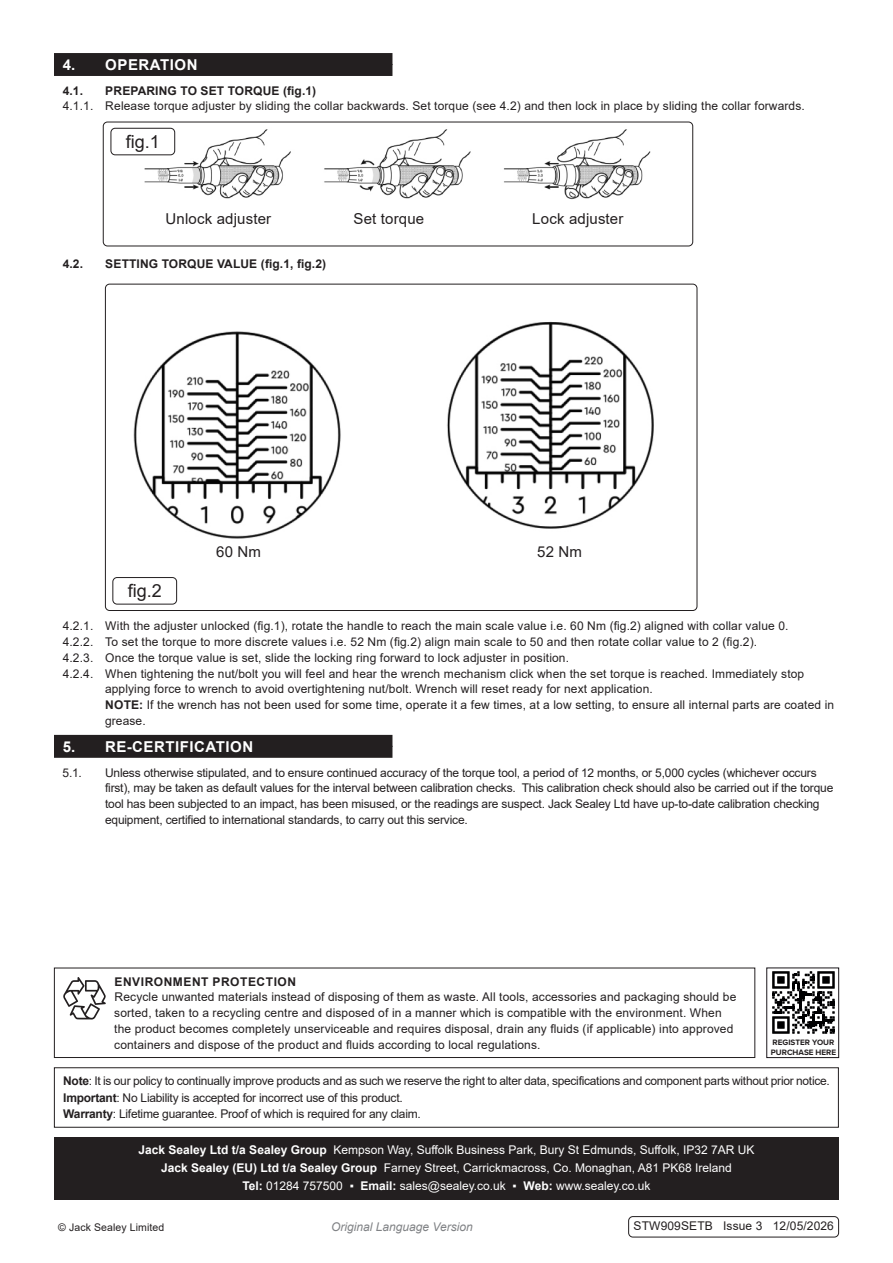
<style>
.page{position:relative;width:893px;height:1263px;background:#fff}
.page>*{position:absolute;margin:0;border:0;box-sizing:border-box;transform-origin:0 0}
.t1{font:18px "Arial";color:#231f20}
.Body{font:15px "Arial";letter-spacing:.01em;color:#231f20}
.t2{font:700 15px "Arial";letter-spacing:.035em;color:#fff}
.Body-2{font:12px/15.8px "Arial";letter-spacing:.01em;color:#231f20}
.Body-3{font:12px/15.8px "Arial";letter-spacing:-.015em;color:#231f20}
.Important_Notification_Body{font:12px "Arial";letter-spacing:-.02em;color:#231f20}
.t3{font:12px/18px "Arial";color:#fff;text-align:center}
.Body__Tabbed{font:12px/15.8px "Arial";letter-spacing:.01em;color:#231f20}
.Body-4{font:700 12px "Arial";letter-spacing:.01em;color:#231f20}
.Body__Footer{font:12px "Arial";letter-spacing:.01em;color:#231f20}
.t4{font:italic 12px "Arial";color:#808285}
.Body-5{font:700 12px "Arial";letter-spacing:.045em;color:#231f20}
.Body__Justified__7pt{font:10.5px "Arial";letter-spacing:.01em;color:#231f20}
.t5{font:700 8.1px/9.4px "Proxima Nova";color:#231f20}
.s1{font-weight:700}
</style>
<div class="page">
<div style="left:54px;top:64px;width:338px;height:12px;background:#231f20"></div>
<div style="left:54px;top:53px;width:338px;height:12px;background:#231f20"></div>
<div style="left:54px;top:746px;width:338px;height:12px;background:#231f20"></div>
<div style="left:54px;top:735px;width:338px;height:12px;background:#231f20"></div>
<img style="left:105px;top:285px;width:592px;height:325px">
<div style="left:112px;top:577px;width:65px;height:27px;border:1px solid #231f20;border-radius:4px"></div>
<img style="left:136px;top:127px;width:515px;height:73px">
<div style="left:103px;top:122px;width:590px;height:124px;border:1px solid #231f20;border-radius:4px"></div>
<div style="left:54px;top:1067px;width:785px;height:60px;border:1px solid #231f20"></div>
<div style="left:111px;top:128px;width:64px;height:27px;border:1px solid #231f20;border-radius:4px"></div>
<div style="left:628px;top:1216px;width:211px;height:21px;border:1px solid #231f20;border-radius:4px"></div>
<div style="left:54px;top:968px;width:701px;height:90px;border:1px solid #231f20"></div>
<svg style="left:63px;top:977px;width:43px;height:42px"></svg>
<svg style="left:772px;top:971px;width:63px;height:63px"></svg>
<div style="left:766px;top:968px;width:73px;height:90px;border:1px solid #1a161a"></div>
<div style="left:54px;top:1137px;width:785px;height:62px;background:#231f20"></div>
<p class="t2" style="left:63px;top:54px;width:136px">4. OPERATION</p>
<p class="Body-4" style="left:63px;top:82px;width:22px">4.1.</p>
<p class="Body-4" style="left:105px;top:82px;width:213px">PREPARING TO SET TORQUE (fig.1)</p>
<p class="Body-2" style="left:63px;top:98px;width:744px">4.1.1. Release torque adjuster by sliding the collar backwards. Set torque (see 4.2) and then lock in place by sliding the collar forwards.</p>
<p class="t1" style="left:126px;top:129px;width:36px">fig.1</p>
<p class="Body" style="left:165px;top:209px;width:107px">Unlock adjuster</p>
<p class="Body" style="left:353px;top:209px;width:72px">Set torque</p>
<p class="Body" style="left:532px;top:209px;width:93px">Lock adjuster</p>
<p class="Body-4" style="left:63px;top:255px;width:22px">4.2.</p>
<p class="Body-4" style="left:105px;top:255px;width:222px">SETTING TORQUE VALUE (fig.1, fig.2)</p>
<p class="Body" style="left:216px;top:541px;width:46px">60 Nm</p>
<p class="Body" style="left:537px;top:541px;width:46px">52 Nm</p>
<p class="t1" style="left:128px;top:579px;width:36px">fig.2</p>
<p class="Body-2" style="left:63px;top:618px;width:727px">4.2.1. With the adjuster unlocked (fig.1), rotate the handle to reach the main scale value i.e. 60 Nm (fig.2) aligned with collar value 0.</p>
<p class="Body-2" style="left:63px;top:634px;width:696px">4.2.2. To set the torque to more discrete values i.e. 52 Nm (fig.2) align main scale to 50 and then rotate collar value to 2 (fig.2).</p>
<p class="Body-2" style="left:63px;top:650px;width:508px">4.2.3. Once the torque value is set, slide the locking ring forward to lock adjuster in position.</p>
<p class="Body-2" style="left:105px;top:665px;width:701px;text-indent:-42px">4.2.4. When tightening the nut/bolt you will feel and hear the wrench mechanism click when the set torque is reached. Immediately stop applying force to wrench to avoid overtightening nut/bolt. Wrench will reset ready for next application.</p>
<p class="Body__Tabbed" style="left:105px;top:697px;width:731px"><span class="s1">NOTE:</span> If the wrench has not been used for some time, operate it a few times, at a low setting, to ensure all internal parts are coated in grease.</p>
<p class="t2" style="left:63px;top:736px;width:192px">5. RE-CERTIFICATION</p>
<p class="Body-2" style="left:63px;top:764px;width:21px">5.1.</p>
<p class="Body-3" style="left:105px;top:764px;width:730px">Unless otherwise stipulated, and to ensure continued accuracy of the torque tool, a period of 12 months, or 5,000 cycles (whichever occurs first), may be taken as default values for the interval between calibration checks. This calibration check should also be carried out if the torque tool has been subjected to an impact, has been misused, or the readings are suspect. Jack Sealey Ltd have up-to-date calibration checking equipment, certified to international standards, to carry out this service.</p>
<p class="Body-5" style="left:114px;top:973px;width:183px">ENVIRONMENT PROTECTION</p>
<p class="Body-2" style="left:114px;top:989px;width:624px">Recycle unwanted materials instead of disposing of them as waste. All tools, accessories and packaging should be sorted, taken to a recycling centre and disposed of in a manner which is compatible with the environment. When the product becomes completely unserviceable and requires disposal, drain any fluids (if applicable) into approved containers and dispose of the product and fluids according to local regulations.</p>
<p class="t5" style="left:771px;top:1038px;width:67px">REGISTER YOUR<br>PURCHASE HERE</p>
<p class="Important_Notification_Body" style="left:63px;top:1073px;width:768px"><span class="s1">Note</span>: It is our policy to continually improve products and as such we reserve the right to alter data, specifications and component parts without prior notice.</p>
<p class="Important_Notification_Body" style="left:63px;top:1089px;width:341px"><span class="s1">Important</span>: No Liability is accepted for incorrect use of this product.</p>
<p class="Important_Notification_Body" style="left:63px;top:1106px;width:359px"><span class="s1">Warranty</span>: Lifetime guarantee. Proof of which is required for any claim.</p>
<p class="t3" style="left:139px;top:1141px;width:617px"><span class="s1">Jack Sealey Ltd t/a Sealey Group</span> Kempson Way, Suffolk Business Park, Bury St Edmunds, Suffolk, IP32 7AR UK<br><span class="s1">Jack Sealey (EU) Ltd t/a Sealey Group</span> Farney Street, Carrickmacross, Co. Monaghan, A81 PK68 Ireland<br><span class="s1">Tel:</span> 01284 757500 ▪ <span class="s1">Email:</span> sales@sealey.co.uk ▪ <span class="s1">Web:</span> www.sealey.co.uk</p>
<p class="Body__Justified__7pt" style="left:58px;top:1220px;width:108px">© Jack Sealey Limited</p>
<p class="t4" style="left:331px;top:1219px;width:143px">Original Language Version</p>
<p class="Body__Footer" style="left:633px;top:1217px;width:202px">STW909SETB Issue 3 12/05/2026</p>
</div>
